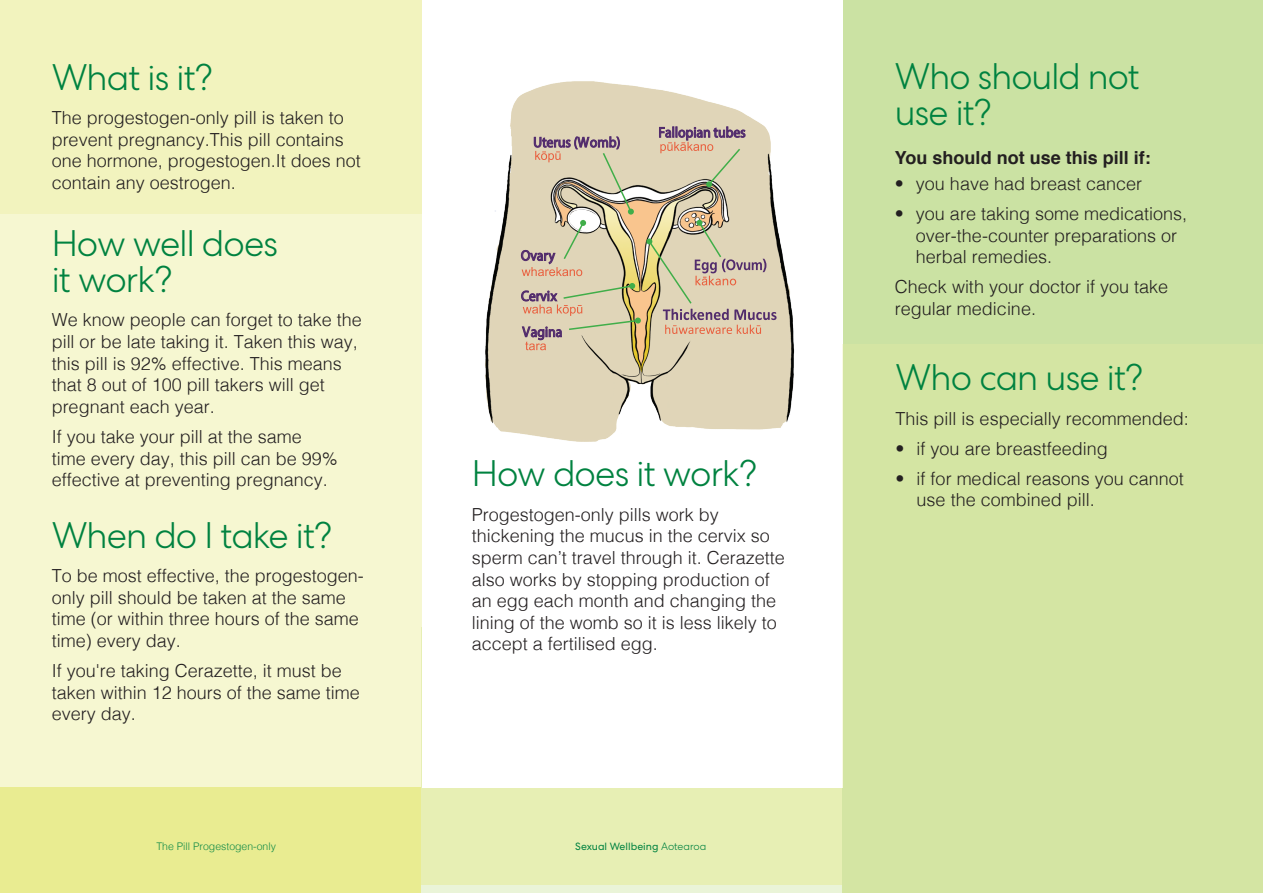
<style>
.page{position:relative;width:1263px;height:893px;background:#fff}
.page>*{position:absolute;margin:0;border:0;box-sizing:border-box;transform-origin:0 0}
.SH_uni_lite_24pt{font:300 36px/36px "Centra No 2";letter-spacing:-.025em;color:#008240}
.n_helv_lite_12pt{font:300 18px/21.6px "Helvetica";color:#231f20}
.n2_SH3_helv_bold-12pt{font:700 18px "Helvetica";color:#231f20}
.t1{font:14.7px "Myriad Pro";color:#4e2582;scale:.93 1}
.t2{font:14.7px "Myriad Pro";color:#522c6c;scale:.93 1}
.COPYRIGHT_footer{font:300 10.5px "Helvetica";color:#138c48}
.COPYRIGHT_footer-2{font:10.5px "Centra No 2";color:#008240}
.s1{font-weight:300}
</style>
<div class="page">
<div style="left:0;top:0;width:447px;height:214px;background:#f2f3be"></div>
<div style="left:0;top:214px;width:842px;height:670px;background:linear-gradient(to right,#faf9d8,#e3edad)"></div>
<div style="left:0;top:787px;width:421px;height:106px;background:#e9ec91"></div>
<div style="left:842px;top:0;width:421px;height:893px;background:#cbe2a3"></div>
<div style="left:422px;top:0;width:420px;height:787px;background:#fff"></div>
<div style="left:842px;top:344px;width:421px;height:549px;background:#d4e5a3"></div>
<img style="left:485px;top:81px;width:310px;height:361px">
<svg style="left:525px;top:341px;width:21px;height:9px"></svg>
<svg style="left:522px;top:142px;width:254px;height:192px;background:#d3c5a7"></svg>
<p class="SH_uni_lite_24pt" style="left:52px;top:59px;width:163px">What is it?</p>
<p class="n_helv_lite_12pt" style="left:52px;top:106px;width:311px">The progestogen-only pill is taken to prevent pregnancy.This pill contains one hormone, progestogen.It does not contain any oestrogen.</p>
<p class="SH_uni_lite_24pt" style="left:52px;top:226px;width:228px">How well does it work?</p>
<p class="n_helv_lite_12pt" style="left:52px;top:308px;width:312px">We know people can forget to take the pill or be late taking it. Taken this way, this pill is 92% effective. This means that 8 out of 100 pill takers will get pregnant each year.</p>
<p class="n_helv_lite_12pt" style="left:52px;top:424px;width:288px">If you take your pill at the same time every day, this pill can be 99% effective at preventing pregnancy.</p>
<p class="SH_uni_lite_24pt" style="left:52px;top:517px;width:282px">When do I take it?</p>
<p class="n_helv_lite_12pt" style="left:52px;top:564px;width:314px">To be most effective, the progestogen&shy;only pill should be taken at the same time (or within three hours of the same time) every day.</p>
<p class="n_helv_lite_12pt" style="left:52px;top:658px;width:310px">If you're taking Cerazette, it must be taken within 12 hours of the same time every day.</p>
<p class="t1" style="left:533px;top:133px;width:95px">Uterus (Womb)</p>
<p class="t1" style="left:658px;top:123px;width:95px">Fallopian tubes</p>
<p class="t2" style="left:521px;top:246px;width:38px">Ovary</p>
<p class="t2" style="left:521px;top:287px;width:40px">Cervix</p>
<p class="t2" style="left:522px;top:323px;width:44px">Vagina</p>
<p class="SH_uni_lite_24pt" style="left:472px;top:456px;width:287px">How does it work?</p>
<p class="n_helv_lite_12pt" style="left:472px;top:502px;width:315px">Progestogen-only pills work by thickening the mucus in the cervix so sperm can’t travel through it. Cerazette also works by stopping production of an egg each month and changing the lining of the womb so it is less likely to accept a fertilised egg.</p>
<p class="COPYRIGHT_footer" style="left:156px;top:837px;width:121px">The Pill Progestogen-only</p>
<p class="COPYRIGHT_footer-2" style="left:575px;top:840px;width:133px">Sexual Wellbeing <span class="s1">Aotearoa</span></p>
<p class="SH_uni_lite_24pt" style="left:895px;top:59px;width:246px">Who should not use it?</p>
<p class="n2_SH3_helv_bold-12pt" style="left:895px;top:143px;width:257px">You should not use this pill if:</p>
<p class="n_helv_lite_12pt" style="left:895px;top:171px;width:249px">• you have had breast cancer</p>
<p class="n_helv_lite_12pt" style="left:916px;top:202px;width:273px;text-indent:-21px">• you are taking some medications, over-the-counter preparations or herbal remedies.</p>
<p class="n_helv_lite_12pt" style="left:895px;top:275px;width:275px">Check with your doctor if you take regular medicine.</p>
<p class="SH_uni_lite_24pt" style="left:896px;top:360px;width:249px">Who can use it?</p>
<p class="n_helv_lite_12pt" style="left:896px;top:406px;width:295px">This pill is especially recommended:</p>
<p class="n_helv_lite_12pt" style="left:896px;top:436px;width:214px">• if you are breastfeeding</p>
<p class="n_helv_lite_12pt" style="left:917px;top:466px;width:269px;text-indent:-21px">• if for medical reasons you cannot use the combined pill.</p>
</div>
